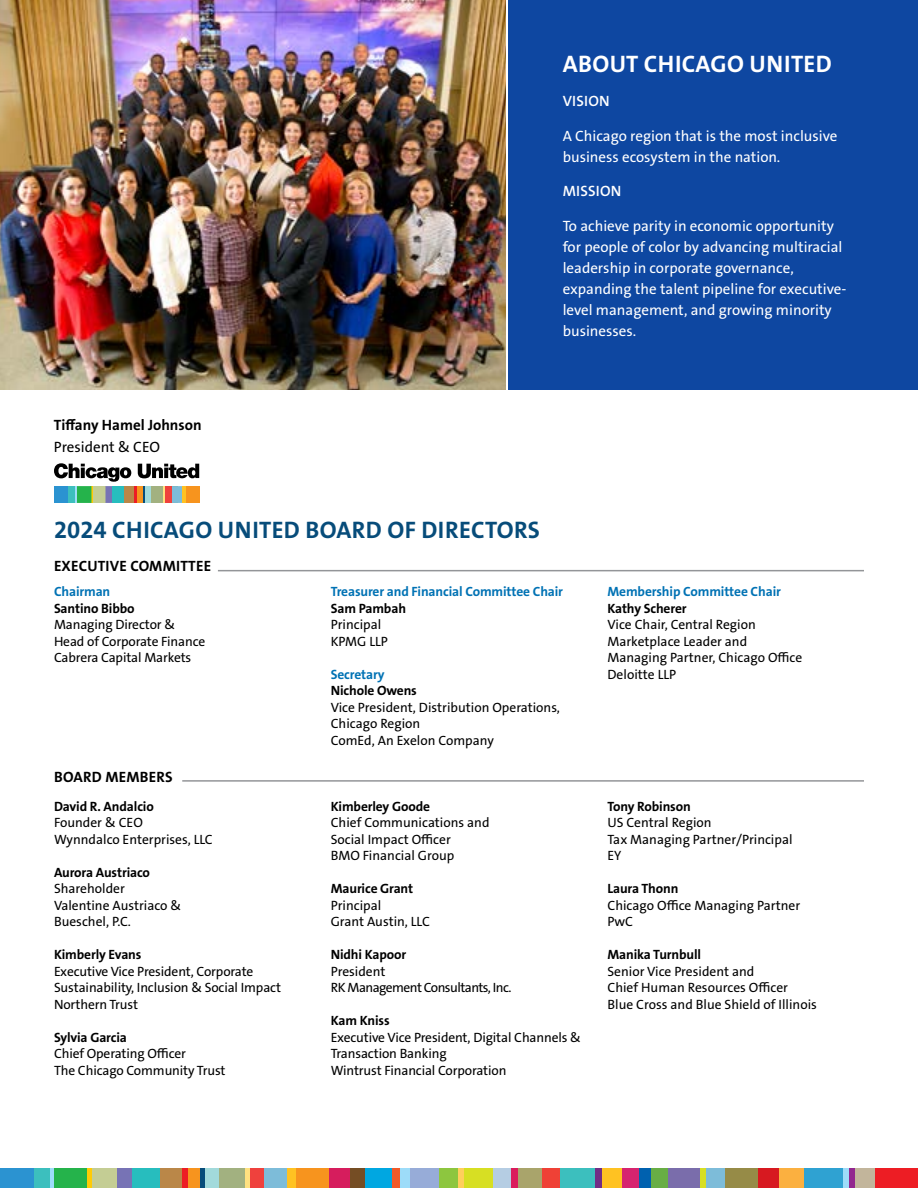
<style>
.page{position:relative;width:918px;height:1188px;background:#fff}
.page>*{position:absolute;margin:0;border:0;box-sizing:border-box;transform-origin:0 0}
.t1{font:700 24px "The Sans B W7";letter-spacing:.015em;color:#074c7a}
.t2{font:700 24px "The Sans B W7";letter-spacing:.015em;color:#fff}
.t3{font:15px/21px "The Sans B W5 Plain";color:#fff}
.t4{font:700 15px "The Sans B W7";letter-spacing:.01em;color:#000}
.t5{font:600 15px "The Sans B W6";letter-spacing:.015em;color:#fff}
.t6{font:15px "The Sans B W5 Plain";color:#000}
.t7{font:13.5px/16.5px "The Sans B W5 Plain";color:#000}
.t8{font:700 13.5px "The Sans B W7";letter-spacing:-.01em;color:#000}
.t9{font:700 13.5px "The Sans B W7";letter-spacing:-.01em;color:#0072b4}
.t10{font:13.5px/16.5px "The Sans B W5 Plain";letter-spacing:-.04em;color:#000}
</style>
<div class="page">
<div style="left:460px;top:1169px;width:35px;height:19px;background:#d7df23"></div>
<div style="left:493px;top:1169px;width:18px;height:19px;background:#b5cde3"></div>
<div style="left:514px;top:1169px;width:30px;height:19px;background:#a9a46b"></div>
<div style="left:542px;top:1169px;width:23px;height:19px;background:#ef4136"></div>
<div style="left:561px;top:1169px;width:37px;height:19px;background:#3cbfbe"></div>
<div style="left:598px;top:1169px;width:25px;height:19px;background:#ffc222"></div>
<div style="left:622px;top:1169px;width:19px;height:19px;background:#d6246f"></div>
<div style="left:639px;top:1169px;width:13px;height:19px;background:#0061af"></div>
<div style="left:651px;top:1169px;width:17px;height:19px;background:#68ae45"></div>
<div style="left:668px;top:1169px;width:34px;height:19px;background:#7a6dab"></div>
<div style="left:700px;top:1169px;width:8px;height:19px;background:#d7df23"></div>
<div style="left:706px;top:1169px;width:20px;height:19px;background:#7dbcd9"></div>
<div style="left:725px;top:1169px;width:36px;height:19px;background:#968b47"></div>
<div style="left:759px;top:1169px;width:24px;height:19px;background:#d71920"></div>
<div style="left:780px;top:1169px;width:27px;height:19px;background:#fbb040"></div>
<div style="left:804px;top:1169px;width:42px;height:19px;background:#2fa2d2"></div>
<div style="left:843px;top:1169px;width:11px;height:19px;background:#9ddcf9"></div>
<div style="left:849px;top:1169px;width:7px;height:19px;background:#92278f"></div>
<div style="left:855px;top:1169px;width:24px;height:19px;background:#c2b59b"></div>
<div style="left:875px;top:1169px;width:43px;height:19px;background:#ed1d24"></div>
<div style="left:456px;top:1169px;width:8px;height:19px;background:#ffcf5b"></div>
<div style="left:260px;top:1169px;width:28px;height:19px;background:#7dbcd9"></div>
<div style="left:287px;top:1169px;width:15px;height:19px;background:#ffc222"></div>
<div style="left:296px;top:1169px;width:38px;height:19px;background:#f7941e"></div>
<div style="left:330px;top:1169px;width:25px;height:19px;background:#d61d5d"></div>
<div style="left:351px;top:1169px;width:17px;height:19px;background:#754d24"></div>
<div style="left:365px;top:1169px;width:31px;height:19px;background:#00a7e1"></div>
<div style="left:392px;top:1169px;width:9px;height:19px;background:#f15a29"></div>
<div style="left:400px;top:1169px;width:13px;height:19px;background:#9ddcf9"></div>
<div style="left:410px;top:1169px;width:38px;height:19px;background:#97acd8"></div>
<div style="left:439px;top:1169px;width:19px;height:19px;background:#8dc63f"></div>
<div style="left:0;top:1169px;width:22px;height:19px;background:#2b93d1"></div>
<div style="left:18px;top:1169px;width:18px;height:19px;background:#2b93d1"></div>
<div style="left:83px;top:1169px;width:10px;height:19px;background:#ffcb05"></div>
<div style="left:54px;top:1169px;width:33px;height:19px;background:#25b34b"></div>
<div style="left:92px;top:1169px;width:27px;height:19px;background:#c4cd94"></div>
<div style="left:118px;top:1169px;width:18px;height:19px;background:#7773b5"></div>
<div style="left:132px;top:1169px;width:35px;height:19px;background:#27bdbe"></div>
<div style="left:160px;top:1169px;width:23px;height:19px;background:#ba8748"></div>
<div style="left:182px;top:1169px;width:10px;height:19px;background:#ed1d24"></div>
<div style="left:188px;top:1169px;width:15px;height:19px;background:#f7941e"></div>
<div style="left:200px;top:1169px;width:6px;height:19px;background:#074d7a"></div>
<div style="left:205px;top:1169px;width:14px;height:19px;background:#a2dadb"></div>
<div style="left:219px;top:1169px;width:28px;height:19px;background:#a2b180"></div>
<div style="left:245px;top:1169px;width:6px;height:19px;background:#ffe180"></div>
<div style="left:250px;top:1169px;width:14px;height:19px;background:#ef413d"></div>
<svg style="left:49px;top:1169px;width:5px;height:19px"></svg>
<div style="left:34px;top:1169px;width:15px;height:19px;background:#3cbfbe"></div>
<div style="left:511px;top:1169px;width:6px;height:19px;background:#da1c5c"></div>
<div style="left:595px;top:1169px;width:6px;height:19px;background:#712d85"></div>
<div style="left:509px;top:0;width:409px;height:390px;background:#0e47a1"></div>
<svg style="left:138px;top:464px;width:61px;height:14px"></svg>
<svg style="left:171px;top:487px;width:11px;height:15px"></svg>
<div style="left:182px;top:487px;width:7px;height:15px;background:#ffc222"></div>
<div style="left:186px;top:487px;width:13px;height:15px;background:#f7941e"></div>
<svg style="left:54px;top:463px;width:77px;height:39px"></svg>
<div style="left:112px;top:487px;width:16px;height:15px;background:#27bdbe"></div>
<div style="left:125px;top:487px;width:10px;height:15px;background:#ba8748"></div>
<hr style="left:135px;top:487px;width:4px;height:15px;background:#ed1d24">
<div style="left:137px;top:487px;width:7px;height:15px;background:#f7941e"></div>
<svg style="left:143px;top:487px;width:2px;height:15px"></svg>
<div style="left:145px;top:487px;width:7px;height:15px;background:#a2dadb"></div>
<div style="left:152px;top:487px;width:12px;height:15px;background:#a2b180"></div>
<hr style="left:163px;top:487px;width:3px;height:15px;background:#ffe180">
<div style="left:165px;top:487px;width:6px;height:15px;background:#ef413d"></div>
<hr style="left:73px;top:487px;width:4px;height:15px;background:#9ddcf9">
<div style="left:68px;top:487px;width:7px;height:15px;background:#3cbfbe"></div>
<img style="left:0;top:0;width:506px;height:390px">
<hr style="left:182px;top:780px;width:682px;height:2px;background:#939598">
<hr style="left:218px;top:570px;width:646px;height:1px;background:#939598">
<h1 class="t2" style="left:563px;top:48px;width:270px">ABOUT CHICAGO UNITED</h1>
<p class="t5" style="left:563px;top:92px;width:49px">VISION</p>
<p class="t3" style="left:563px;top:125px;width:276px">A Chicago region that is the most inclusive business ecosystem in the nation.</p>
<p class="t5" style="left:563px;top:182px;width:60px">MISSION</p>
<p class="t3" style="left:563px;top:215px;width:285px">To achieve parity in economic opportunity for people of color by advancing multiracial leadership in corporate governance, expanding the talent pipeline for executive&shy;level management, and growing minority businesses.</p>
<p class="t4" style="left:54px;top:416px;width:149px">Tiffany Hamel Johnson</p>
<p class="t6" style="left:54px;top:437px;width:108px">President &amp; CEO</p>
<h1 class="t1" style="left:54px;top:514px;width:487px">2024 CHICAGO UNITED BOARD OF DIRECTORS</h1>
<p class="t4" style="left:54px;top:557px;width:159px">EXECUTIVE COMMITTEE</p>
<p class="t9" style="left:54px;top:583px;width:58px">Chairman</p>
<p class="t8" style="left:54px;top:600px;width:82px">Santino Bibbo</p>
<p class="t7" style="left:54px;top:617px;width:153px">Managing Director &amp;<br>Head of Corporate Finance<br>Cabrera Capital Markets</p>
<p class="t4" style="left:54px;top:767px;width:120px">BOARD MEMBERS</p>
<p class="t8" style="left:54px;top:798px;width:101px">David R. Andalcio</p>
<p class="t7" style="left:54px;top:815px;width:160px">Founder &amp; CEO<br>Wynndalco Enterprises, LLC</p>
<p class="t8" style="left:54px;top:864px;width:97px">Aurora Austriaco</p>
<p class="t7" style="left:54px;top:881px;width:129px">Shareholder<br>Valentine Austriaco &amp;<br>Bueschel, P.C.</p>
<p class="t8" style="left:54px;top:946px;width:89px">Kimberly Evans</p>
<p class="t7" style="left:54px;top:963px;width:229px">Executive Vice President, Corporate<br>Sustainability, Inclusion &amp; Social Impact<br>Northern Trust</p>
<p class="t8" style="left:54px;top:1029px;width:74px">Sylvia Garcia</p>
<p class="t7" style="left:54px;top:1046px;width:173px">Chief Operating Officer<br>The Chicago Community Trust</p>
<p class="t9" style="left:331px;top:583px;width:234px">Treasurer and Financial Committee Chair</p>
<p class="t8" style="left:331px;top:600px;width:77px">Sam Pambah</p>
<p class="t7" style="left:331px;top:617px;width:59px">Principal<br>KPMG LLP</p>
<p class="t9" style="left:331px;top:665px;width:55px">Secretary</p>
<p class="t8" style="left:331px;top:682px;width:88px">Nichole Owens</p>
<p class="t7" style="left:331px;top:699px;width:231px">Vice President, Distribution Operations,<br>Chicago Region<br>ComEd, An Exelon Company</p>
<p class="t8" style="left:331px;top:798px;width:101px">Kimberley Goode</p>
<p class="t7" style="left:331px;top:815px;width:160px">Chief Communications and<br>Social Impact Officer<br>BMO Financial Group</p>
<p class="t8" style="left:331px;top:880px;width:84px">Maurice Grant</p>
<p class="t7" style="left:331px;top:897px;width:101px">Principal<br>Grant Austin, LLC</p>
<p class="t8" style="left:331px;top:946px;width:77px">Nidhi Kapoor</p>
<p class="t10" style="left:331px;top:963px;width:182px">President<br>RK Management Consultants, Inc.</p>
<p class="t8" style="left:331px;top:1012px;width:61px">Kam Kniss</p>
<p class="t7" style="left:331px;top:1029px;width:252px">Executive Vice President, Digital Channels &amp;<br>Transaction Banking<br>Wintrust Financial Corporation</p>
<p class="t9" style="left:608px;top:583px;width:175px">Membership Committee Chair</p>
<p class="t8" style="left:608px;top:599px;width:81px">Kathy Scherer</p>
<p class="t7" style="left:608px;top:616px;width:196px">Vice Chair, Central Region<br>Marketplace Leader and<br>Managing Partner, Chicago Office<br>Deloitte LLP</p>
<p class="t8" style="left:608px;top:798px;width:85px">Tony Robinson</p>
<p class="t7" style="left:608px;top:815px;width:187px">US Central Region<br>Tax Managing Partner/Principal<br>EY</p>
<p class="t8" style="left:608px;top:880px;width:72px">Laura Thonn</p>
<p class="t7" style="left:608px;top:897px;width:194px">Chicago Office Managing Partner<br>PwC</p>
<p class="t8" style="left:608px;top:946px;width:95px">Manika Turnbull</p>
<p class="t7" style="left:608px;top:963px;width:211px">Senior Vice President and<br>Chief Human Resources Officer<br>Blue Cross and Blue Shield of Illinois</p>
</div>
